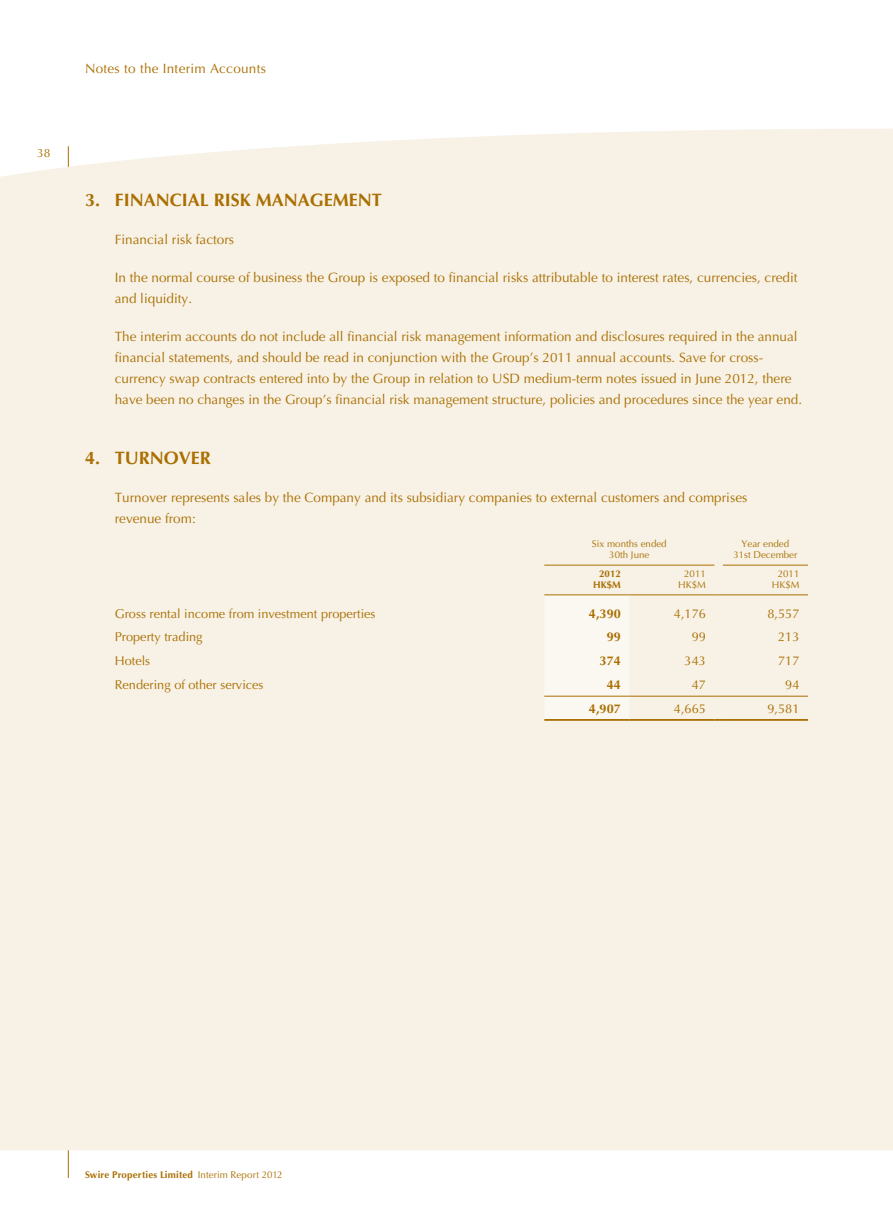
<style>
.page{position:relative;width:893px;height:1212px;background:#fff}
.page>*{position:absolute;margin:0;border:0;box-sizing:border-box;transform-origin:0 0}
.t1{font:700 18px "Optima LT Std";color:#aa6f00}
.t2{font:13.5px/21px "Optima LT Std";color:#aa6f00}
.t3{font:13.5px "Optima LT Std";letter-spacing:.02em;color:#aa6f00}
.t4{font:12.75px "Optima LT Std";color:#aa6f00}
.t5{font:700 12.75px "Optima LT Std";color:#aa6f00}
.t6{font:12px "Optima LT Std";color:#aa6f00}
.t7{font:9.75px/11.2px "Optima LT Std";color:#aa6f00;text-align:center}
.t8{font:700 9.75px/11.2px "Optima LT Std";letter-spacing:.015em;color:#aa6f00;text-align:right}
.s1{font-weight:400}
</style>
<div class="page">
<hr style="left:68px;top:146px;width:1px;height:1032px;background:#aa6f00">
<div style="left:0;top:129px;width:892px;height:1021px;background:#f7f1e6"></div>
<svg style="left:892px;top:129px;width:1px;height:1021px"></svg>
<div style="left:544px;top:596px;width:85px;height:123px;background:#fbf8f2"></div>
<hr style="left:544px;top:595px;width:85px;height:1px;background:#aa6f00">
<hr style="left:629px;top:595px;width:85px;height:1px;background:#aa6f00">
<hr style="left:723px;top:595px;width:85px;height:1px;background:#aa6f00">
<hr style="left:544px;top:696px;width:85px;height:1px;background:#aa6f00">
<hr style="left:629px;top:696px;width:85px;height:1px;background:#aa6f00">
<hr style="left:723px;top:696px;width:85px;height:1px;background:#aa6f00">
<hr style="left:544px;top:719px;width:85px;height:2px;background:#aa6f00">
<hr style="left:629px;top:719px;width:85px;height:2px;background:#aa6f00">
<svg style="left:714px;top:719px;width:9px;height:2px"></svg>
<hr style="left:723px;top:719px;width:85px;height:2px;background:#aa6f00">
<hr style="left:544px;top:565px;width:85px;height:1px;background:#aa6f00">
<hr style="left:629px;top:565px;width:85px;height:1px;background:#aa6f00">
<hr style="left:723px;top:565px;width:85px;height:1px;background:#aa6f00">
<p class="t6" style="left:37px;top:146px;width:15px">38</p>
<p class="t3" style="left:85px;top:60px;width:182px">Notes to the Interim Accounts</p>
<h1 class="t1" style="left:85px;top:190px;width:298px">3. FINANCIAL RISK MANAGEMENT</h1>
<p class="t2" style="left:115px;top:229px;width:121px">Financial risk factors</p>
<p class="t2" style="left:115px;top:267px;width:684px">In the normal course of business the Group is exposed to financial risks attributable to interest rates, currencies, credit and liquidity.</p>
<p class="t2" style="left:115px;top:326px;width:689px">The interim accounts do not include all financial risk management information and disclosures required in the annual financial statements, and should be read in conjunction with the Group’s 2011 annual accounts. Save for cross&shy;currency swap contracts entered into by the Group in relation to USD medium-term notes issued in June 2012, there have been no changes in the Group’s financial risk management structure, policies and procedures since the year end.</p>
<h1 class="t1" style="left:85px;top:447px;width:29px">4. TUR</h1>
<h1 class="t1" style="left:150px;top:447px;width:59px">NOVER</h1>
<p class="t2" style="left:115px;top:487px;width:634px">Turnover represents sales by the Company and its subsidiary companies to external customers and comprises revenue from:</p>
<p class="t7" style="left:592px;top:538px;width:76px">Six months ended<br>30th June</p>
<p class="t7" style="left:733px;top:538px;width:65px">Year ended<br>31st December</p>
<p class="t8" style="left:593px;top:568px;width:29px">2012<br>HK$M</p>
<p class="t7" style="left:678px;top:568px;width:29px;text-align:right">2011<br>HK$M</p>
<p class="t7" style="left:772px;top:568px;width:29px;text-align:right">2011<br>HK$M</p>
<p class="t4" style="left:115px;top:606px;width:262px">Gross rental income from investment properties</p>
<p class="t5" style="left:589px;top:606px;width:33px">4,390</p>
<p class="t4" style="left:674px;top:606px;width:33px">4,176</p>
<p class="t4" style="left:767px;top:606px;width:33px">8,557</p>
<p class="t4" style="left:115px;top:630px;width:89px">Property trading</p>
<p class="t5" style="left:607px;top:630px;width:16px">99</p>
<p class="t4" style="left:692px;top:630px;width:16px">99</p>
<p class="t4" style="left:778px;top:630px;width:23px">213</p>
<p class="t4" style="left:115px;top:653px;width:37px">Hotels</p>
<p class="t5" style="left:600px;top:653px;width:23px">374</p>
<p class="t4" style="left:685px;top:653px;width:23px">343</p>
<p class="t4" style="left:778px;top:653px;width:23px">717</p>
<p class="t4" style="left:115px;top:677px;width:150px">Rendering of other services</p>
<p class="t5" style="left:607px;top:677px;width:16px">44</p>
<p class="t4" style="left:692px;top:677px;width:16px">47</p>
<p class="t4" style="left:785px;top:677px;width:16px">94</p>
<p class="t5" style="left:589px;top:701px;width:33px">4,907</p>
<p class="t4" style="left:674px;top:701px;width:33px">4,665</p>
<p class="t4" style="left:767px;top:701px;width:33px">9,581</p>
<p class="t8" style="left:85px;top:1169px;width:199px">SWIRE PROPERTIES LIMITED <span class="s1">Interim Report 2012</span></p>
</div>
